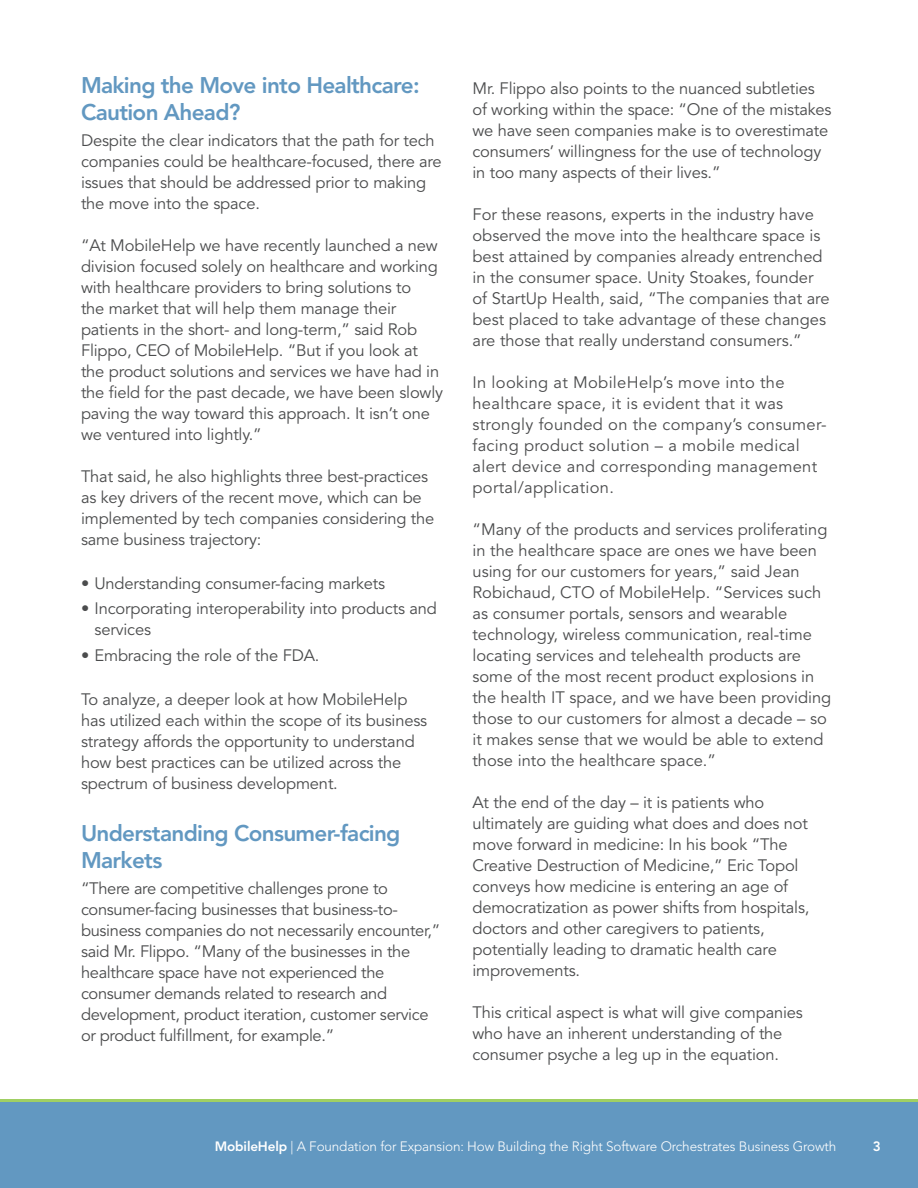
<style>
.page{position:relative;width:918px;height:1188px;background:#fff}
.page>*{position:absolute;margin:0;border:0;box-sizing:border-box;transform-origin:0 0}
.t1{font:800 22.5px/27px "Avenir";letter-spacing:-.03em;color:#6298c1}
.t2{font:16.5px/21px "Avenir";letter-spacing:-.01em;color:#4b4c4d}
.t3{font:16.5px/21px "Avenir";letter-spacing:.02em;color:#4b4c4d}
.t4{font:300 13.5px "Avenir";letter-spacing:-.01em;color:#fff}
.t5{font:800 13.5px "Avenir";color:#fff}
.s1{font-weight:800}
</style>
<div class="page">
<div style="left:0;top:1099px;width:918px;height:87px;background:#a0cf63"></div>
<div style="left:0;top:1102px;width:918px;height:86px;background:#6298c1"></div>
<h1 class="t1" style="left:81px;top:72px;width:340px">Making the Move into Healthcare:<br>Caution Ahead?</h1>
<p class="t2" style="left:81px;top:130px;width:362px">Despite the clear indicators that the path for tech companies could be healthcare-focused, there are issues that should be addressed prior to making the move into the space.</p>
<p class="t2" style="left:81px;top:235px;width:364px">“At MobileHelp we have recently launched a new division focused solely on healthcare and working with healthcare providers to bring solutions to<br>the market that will help them manage their patients in the short- and long-term,” said Rob Flippo, CEO of MobileHelp. “But if you look at the product solutions and services we have had in the field for the past decade, we have been slowly paving the way toward this approach. It isn’t one we ventured into lightly.”</p>
<p class="t2" style="left:81px;top:466px;width:355px">That said, he also highlights three best-practices as key drivers of the recent move, which can be implemented by tech companies considering the same business trajectory:</p>
<p class="t2" style="left:81px;top:573px;width:306px">• Understanding consumer-facing markets</p>
<p class="t2" style="left:94px;top:599px;width:344px;text-indent:-13px">• Incorporating interoperability into products and services</p>
<p class="t2" style="left:81px;top:645px;width:240px">• Embracing the role of the FDA.</p>
<p class="t2" style="left:81px;top:689px;width:348px">To analyze, a deeper look at how MobileHelp has utilized each within the scope of its business strategy affords the opportunity to understand how best practices can be utilized across the spectrum of business development.</p>
<h1 class="t1" style="left:81px;top:820px;width:321px">Understanding Consumer-facing<br>Markets</h1>
<p class="t2" style="left:81px;top:878px;width:361px">“There are competitive challenges prone to consumer-facing businesses that business-to&shy;business companies do not necessarily encounter,” said Mr. Flippo. “Many of the businesses in the healthcare space have not experienced the consumer demands related to research and development, product iteration, customer service or product fulfillment, for example.”</p>
<p class="t2" style="left:472px;top:78px;width:361px">Mr. Flippo also points to the nuanced subtleties of working within the space: “One of the mistakes we have seen companies make is to overestimate consumers’ willingness for the use of technology in too many aspects of their lives.”</p>
<p class="t2" style="left:472px;top:204px;width:359px">For these reasons, experts in the industry have observed the move into the healthcare space is best attained by companies already entrenched in the consumer space. Unity Stoakes, founder of StartUp Health, said, “The companies that are best placed to take advantage of these changes are those that really understand consumers.”</p>
<p class="t3" style="left:472px;top:372px;width:356px">In looking at MobileHelp’s move into the healthcare space, it is evident that it was strongly founded on the company’s consumer&shy;facing product solution – a mobile medical alert device and corresponding management portal/application.</p>
<p class="t2" style="left:472px;top:519px;width:360px">“Many of the products and services proliferating in the healthcare space are ones we have been using for our customers for years,” said Jean Robichaud, CTO of MobileHelp. “Services such as consumer portals, sensors and wearable technology, wireless communication, real-time locating services and telehealth products are some of the most recent product explosions in the health IT space, and we have been providing those to our customers for almost a decade – so it makes sense that we would be able to extend those into the healthcare space.”</p>
<p class="t2" style="left:472px;top:792px;width:338px">At the end of the day – it is patients who ultimately are guiding what does and does not move forward in medicine: In his book “The Creative Destruction of Medicine,” Eric Topol conveys how medicine is entering an age of democratization as power shifts from hospitals, doctors and other caregivers to patients, potentially leading to dramatic health care improvements.</p>
<p class="t2" style="left:472px;top:1002px;width:332px">This critical aspect is what will give companies who have an inherent understanding of the consumer psyche a leg up in the equation.</p>
<p class="t4" style="left:215px;top:1138px;width:623px"><span class="s1">MobileHelp</span> | A Foundation for Expansion: How Building the Right Software Orchestrates Business Growth</p>
<p class="t5" style="left:873px;top:1138px;width:9px">3</p>
</div>
